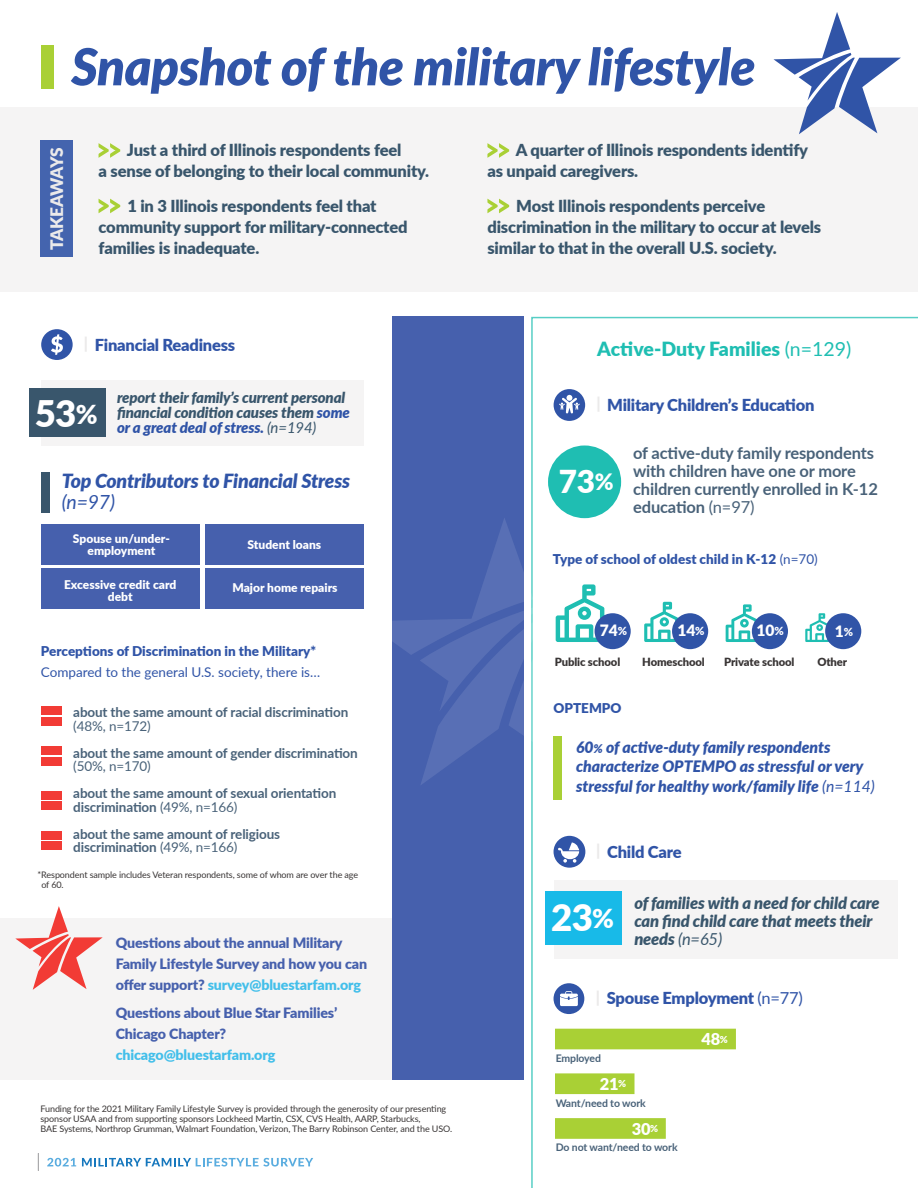
<style>
.page{position:relative;width:918px;height:1188px;background:#fff}
.page>*{position:absolute;margin:0;border:0;box-sizing:border-box;transform-origin:0 0}
.t1{font:italic 900 51px "Lato";letter-spacing:-.01em;color:#3054a7}
.t2{font:900 36.6px "Lato";color:#fff}
.t3{font:900 31.65px "Lato";color:#fff}
.t4{font:italic 900 19.5px "Lato";letter-spacing:-.01em;color:#3054a7}
.t5{font:900 19.5px "Lato";color:#1fbeb2}
.t6{font:italic 19.5px "Lato";color:#3054a7}
.t7{font:900 17.25px "Lato";color:#ebeaea}
.t8{font:900 16.5px/21px "Lato";letter-spacing:-.01em;color:#39566c;text-align:center}
.t9{font:700 16.5px/18px "Lato";letter-spacing:-.01em;color:#496279}
.t10{font:900 16.5px "Lato";letter-spacing:-.015em;color:#3054a7}
.t11{font:italic 900 16.5px/18px "Lato";letter-spacing:-.01em;color:#39566c}
.t12{font:900 16.35px "Lato";color:#fff}
.t13{font:italic 900 15.75px/19.5px "Lato";color:#3054a7}
.t14{font:900 15.6px "Lato";color:#fff}
.t15{font:italic 900 15px/15px "Lato";letter-spacing:-.01em;color:#39566c}
.t16{font:900 14.25px/21px "Lato";letter-spacing:-.01em;color:#4660ad}
.t17{font:900 14.25px "Lato";letter-spacing:-.01em;color:#43bfea}
.t18{font:700 13.5px/13.5px "Lato";letter-spacing:-.01em;color:#496279}
.t19{font:900 13.5px "Lato";color:#3054a7}
.t20{font:13.5px "Lato";color:#3054a7}
.t21{font:13.5px "Lato";letter-spacing:-.01em;color:#496279}
.t22{font:900 12px/12px "Lato";color:#fff;text-align:center}
.t23{font:900 11.25px "Lato";letter-spacing:-.01em;color:#393535}
.t24{font:700 10.5px "Lato";letter-spacing:-.01em;color:#496279}
.t25{font:9px/9.8px "Lato";letter-spacing:-.01em;color:#393535}
.s1{font-size:15.9px;color:#ebeaea}
.s2{font-size:26.1px}
.s3{color:#3054a7}
.s4{font-weight:400}
.s5{color:#43bfea}
.s6{font-size:22.5px}
.s7{font-size:11.1px}
.s8{font-size:12px}
</style>
<div class="page">
<svg style="left:531px;top:317px;width:387px;height:871px"></svg>
<div style="left:0;top:918px;width:524px;height:162px;background:#f5f4f4"></div>
<div style="left:392px;top:317px;width:132px;height:763px;background:#4660ad"></div>
<div style="left:41px;top:380px;width:323px;height:66px;background:#f5f4f4"></div>
<div style="left:0;top:107px;width:918px;height:185px;background:#f5f4f4"></div>
<div style="left:41px;top:46px;width:13px;height:43px;background:#a9d035"></div>
<svg style="left:774px;top:12px;width:127px;height:122px"></svg>
<svg style="left:41px;top:329px;width:32px;height:31px"></svg>
<div style="left:41px;top:472px;width:9px;height:40px;background:#39566c"></div>
<svg style="left:47px;top:1158px;width:29px;height:9px"></svg>
<svg style="left:82px;top:1158px;width:231px;height:9px"></svg>
<svg style="left:38px;top:1153px;width:1px;height:17px"></svg>
<div style="left:29px;top:388px;width:76px;height:49px;background:#39566c"></div>
<div style="left:548px;top:445px;width:73px;height:73px;background:#1fbeb2;border-radius:50%"></div>
<div style="left:555px;top:880px;width:343px;height:78px;background:#f5f4f4"></div>
<div style="left:545px;top:892px;width:77px;height:53px;background:#18bae8"></div>
<svg style="left:99px;top:143px;width:21px;height:15px"></svg>
<svg style="left:99px;top:199px;width:21px;height:14px"></svg>
<div style="left:41px;top:140px;width:32px;height:117px;background:#4464ae"></div>
<svg style="left:487px;top:143px;width:22px;height:15px"></svg>
<svg style="left:487px;top:199px;width:22px;height:14px"></svg>
<div style="left:41px;top:525px;width:159px;height:40px;background:#4660ad"></div>
<div style="left:205px;top:525px;width:159px;height:40px;background:#4660ad"></div>
<div style="left:41px;top:569px;width:159px;height:40px;background:#4660ad"></div>
<svg style="left:15px;top:906px;width:88px;height:84px"></svg>
<div style="left:205px;top:569px;width:159px;height:40px;background:#4660ad"></div>
<div style="left:41px;top:706px;width:20px;height:9px;background:#f23b35"></div>
<div style="left:41px;top:717px;width:20px;height:8px;background:#f23b35"></div>
<div style="left:41px;top:746px;width:20px;height:9px;background:#f23b35"></div>
<div style="left:41px;top:757px;width:20px;height:8px;background:#f23b35"></div>
<div style="left:41px;top:791px;width:20px;height:8px;background:#f23b35"></div>
<div style="left:41px;top:802px;width:20px;height:8px;background:#f23b35"></div>
<div style="left:41px;top:831px;width:20px;height:8px;background:#f23b35"></div>
<div style="left:41px;top:842px;width:20px;height:8px;background:#f23b35"></div>
<svg style="left:554px;top:389px;width:31px;height:32px"></svg>
<svg style="left:554px;top:836px;width:31px;height:32px"></svg>
<svg style="left:726px;top:604px;width:37px;height:38px"></svg>
<div style="left:752px;top:613px;width:36px;height:36px;background:#3054a7;border-radius:50%"></div>
<svg style="left:805px;top:613px;width:29px;height:29px"></svg>
<svg style="left:392px;top:517px;width:292px;height:269px"></svg>
<div style="left:595px;top:613px;width:36px;height:36px;background:#3054a7;border-radius:50%"></div>
<div style="left:672px;top:613px;width:36px;height:36px;background:#3054a7;border-radius:50%"></div>
<div style="left:825px;top:613px;width:36px;height:36px;background:#3054a7;border-radius:50%"></div>
<div style="left:554px;top:736px;width:8px;height:63px;background:#a9d035"></div>
<svg style="left:554px;top:983px;width:30px;height:31px"></svg>
<div style="left:555px;top:1029px;width:181px;height:20px;background:#a9d035"></div>
<div style="left:555px;top:1073px;width:79px;height:21px;background:#a9d035"></div>
<svg style="left:555px;top:1118px;width:111px;height:21px;background:#aad038"></svg>
<h1 class="t1" style="left:71px;top:28px;width:686px">Snapshot of the military lifestyle</h1>
<h3 class="t7" style="left:44px;top:250px;width:104px;rotate:-90deg">TAKEAWAYS</h3>
<h3 class="t8" style="left:99px;top:139px;width:332px">Just a third of Illinois respondents feel<br>a sense of belonging to their local community.</h3>
<h3 class="t8" style="left:99px;top:195px;width:311px">1 in 3 Illinois respondents feel that community support for military-connected</h3>
<h3 class="t8" style="left:99px;top:237px;width:162px">families is inadequate.</h3>
<h3 class="t10" style="left:84px;top:332px;width:153px"><span class="s1">|</span> Financial Readiness</h3>
<h2 class="t2" style="left:35px;top:386px;width:64px">53<span class="s2">%</span></h2>
<h3 class="t15" style="left:117px;top:390px;width:234px">report their family’s current personal financial condition causes them <span class="s3">some or a great deal of stress.</span> <span class="s4">(n=194)</span></h3>
<h3 class="t4" style="left:62px;top:467px;width:290px">Top Contributors to Financial Stress</h3>
<h3 class="t6" style="left:62px;top:488px;width:55px">(n=97)</h3>
<h3 class="t22" style="left:73px;top:532px;width:99px">Spouse un/under&shy;employment</h3>
<h3 class="t22" style="left:64px;top:578px;width:114px">Excessive credit card debt</h3>
<h3 class="t22" style="left:248px;top:538px;width:75px">Student loans</h3>
<h3 class="t22" style="left:232px;top:581px;width:107px">Major home repairs</h3>
<h3 class="t19" style="left:41px;top:641px;width:277px">Perceptions of Discrimination in the Military*</h3>
<h3 class="t20" style="left:41px;top:663px;width:281px">Compared to the general U.S. society, there is…</h3>
<h3 class="t18" style="left:73px;top:705px;width:277px">about the same amount of racial discrimination</h3>
<h3 class="t21" style="left:73px;top:716px;width:79px">(48%, n=172)</h3>
<h3 class="t18" style="left:73px;top:746px;width:286px">about the same amount of gender discrimination</h3>
<h3 class="t21" style="left:73px;top:757px;width:79px">(50%, n=170)</h3>
<h3 class="t18" style="left:73px;top:786px;width:265px">about the same amount of sexual orientation discrimination <span class="s4">(49%, n=166)</span></h3>
<h3 class="t18" style="left:73px;top:827px;width:208px">about the same amount of religious discrimination <span class="s4">(49%, n=166)</span></h3>
<p class="t25" style="left:41px;top:869px;width:318px;text-indent:-4px">*Respondent sample includes Veteran respondents, some of whom are over the age of 60.</p>
<h3 class="t16" style="left:116px;top:932px;width:253px">Questions about the annual Military<br>Family Lifestyle Survey and how you can offer support? <span class="s5">survey@bluestarfam.org</span></h3>
<h3 class="t16" style="left:116px;top:1001px;width:223px">Questions about Blue Star Families’<br>Chicago Chapter?</h3>
<h3 class="t17" style="left:116px;top:1044px;width:161px">chicago@bluestarfam.org</h3>
<p class="t25" style="left:40px;top:1104px;width:413px">Funding for the 2021 Military Family Lifestyle Survey is provided through the generosity of our presenting sponsor USAA and from supporting sponsors Lockheed Martin, CSX, CVS Health, AARP, Starbucks,<br>BAE Systems, Northrop Grumman, Walmart Foundation, Verizon, The Barry Robinson Center, and the USO.</p>
<h3 class="t8" style="left:487px;top:139px;width:322px;text-align:left;text-indent:28px">A quarter of Illinois respondents identify as unpaid caregivers.</h3>
<h3 class="t8" style="left:487px;top:195px;width:335px;text-align:left;text-indent:29px">Most Illinois respondents perceive discrimination in the military to occur at levels similar to that in the overall U.S. society.</h3>
<h3 class="t5" style="left:597px;top:334px;width:255px">Active-Duty Families <span class="s4">(n=129)</span></h3>
<h3 class="t10" style="left:596px;top:392px;width:220px"><span class="s1">|</span> Military Children’s Education</h3>
<h3 class="t3" style="left:559px;top:457px;width:56px">73<span class="s6">%</span></h3>
<h3 class="t9" style="left:633px;top:443px;width:246px">of active-duty family respondents with children have one or more children currently enrolled in K-12 education <span class="s4">(n=97)</span></h3>
<h3 class="t19" style="left:553px;top:549px;width:266px">Type of school of oldest child in K-12 <span class="s4">(n=70)</span></h3>
<h3 class="t14" style="left:757px;top:619px;width:29px">10<span class="s7">%</span></h3>
<h3 class="t14" style="left:600px;top:619px;width:29px">74<span class="s7">%</span></h3>
<h3 class="t14" style="left:677px;top:619px;width:29px">14<span class="s7">%</span></h3>
<p class="t23" style="left:642px;top:653px;width:64px">Homeschool</p>
<p class="t23" style="left:724px;top:653px;width:72px">Private school</p>
<p class="t23" style="left:817px;top:653px;width:31px">Other</p>
<h3 class="t14" style="left:835px;top:620px;width:20px">1<span class="s7">%</span></h3>
<p class="t23" style="left:555px;top:653px;width:67px">Public school</p>
<h3 class="t19" style="left:554px;top:698px;width:70px">OPTEMPO</h3>
<h3 class="t13" style="left:576px;top:737px;width:301px">60<span class="s8">%</span> of active-duty family respondents characterize OPTEMPO as stressful or very stressful for healthy work/family life <span class="s4">(n=114)</span></h3>
<h3 class="t10" style="left:596px;top:839px;width:87px"><span class="s1">|</span> Child Care</h3>
<h2 class="t2" style="left:551px;top:890px;width:64px">23<span class="s2">%</span></h2>
<h3 class="t11" style="left:634px;top:893px;width:247px">of families with a need for child care can find child care that meets their needs <span class="s4">(n=65)</span></h3>
<h3 class="t10" style="left:596px;top:986px;width:209px"><span class="s1">|</span> Spouse Employment <span class="s4">(n=77)</span></h3>
<p class="t24" style="left:556px;top:1051px;width:47px">Employed</p>
<p class="t24" style="left:556px;top:1095px;width:92px">Want/need to work</p>
<p class="t24" style="left:556px;top:1139px;width:123px">Do not want/need to work</p>
<h3 class="t12" style="left:600px;top:1072px;width:28px">21<sup>%</sup></h3>
<h3 class="t12" style="left:632px;top:1116px;width:28px">30<sup>%</sup></h3>
<h3 class="t12" style="left:702px;top:1027px;width:28px">48<sup>%</sup></h3>
</div>
